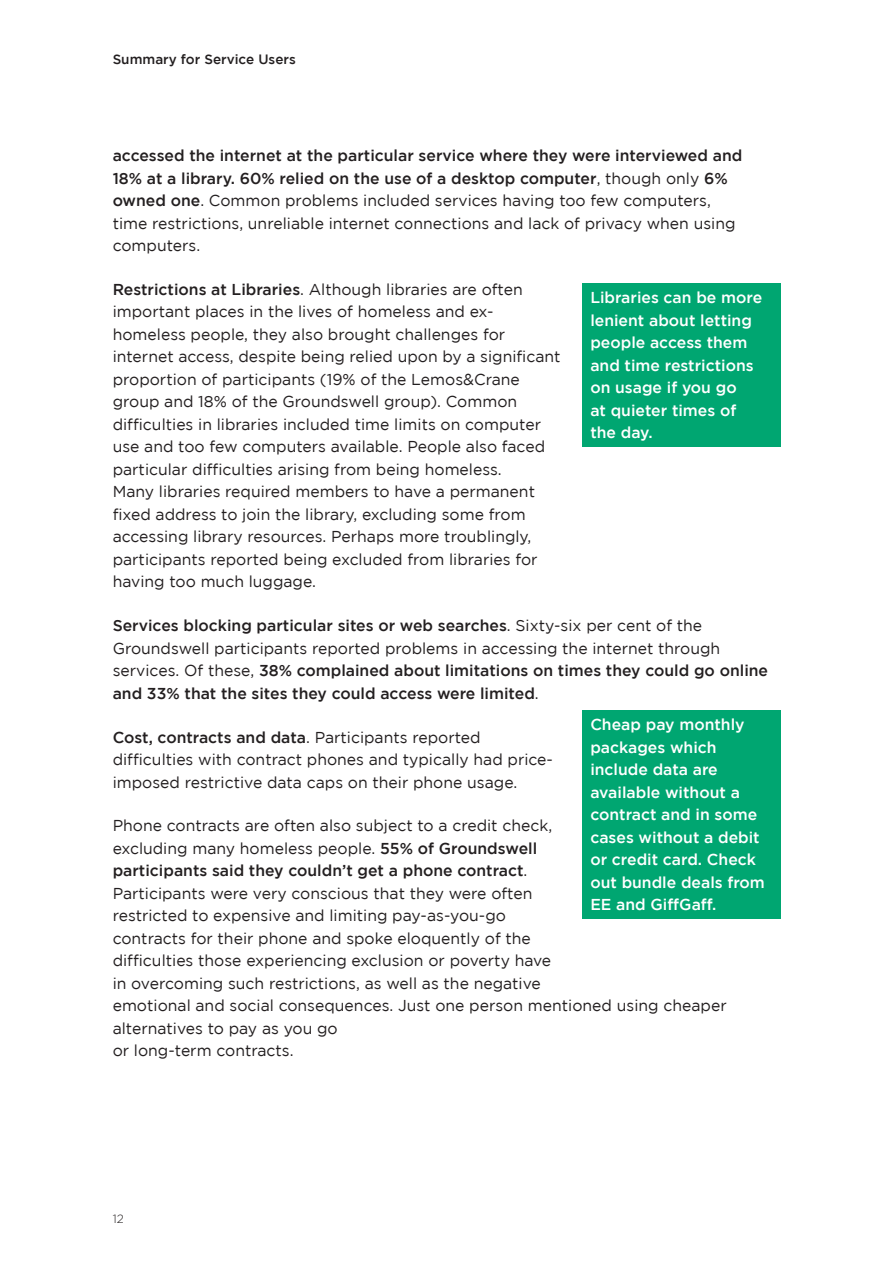
<style>
.page{position:relative;width:893px;height:1263px;background:#fff}
.page>*{position:absolute;margin:0;border:0;box-sizing:border-box;transform-origin:0 0}
.t1{font:15.75px/22.5px "Gotham";color:#231f20}
.t2{font:500 15.75px/22.5px "Gotham";color:#fff}
.t3{font:500 15.75px/22.5px "Gotham";color:#231f20}
.t4{font:500 13.5px "Gotham";color:#231f20}
.t5{font:300 12px "Gotham";color:#231f20}
.s1{font-weight:500}
.s2{font-weight:400}
</style>
<div class="page">
<div style="left:582px;top:283px;width:198px;height:163px;background:#00a671"></div>
<div style="left:582px;top:710px;width:198px;height:209px;background:#00a671"></div>
<p class="t4" style="left:113px;top:51px;width:185px">Summary for Service Users</p>
<p class="t1" style="left:113px;top:144px;width:631px"><span class="s1">accessed the internet at the particular service where they were interviewed and 18% at a library. 60% relied on the use of a desktop computer</span>, though only <span class="s1">6% owned one</span>. Common problems included services having too few computers, time restrictions, unreliable internet connections and lack of privacy when using computers.</p>
<p class="t1" style="left:113px;top:278px;width:449px"><span class="s1">Restrictions at Libraries</span>. Although libraries are often important places in the lives of homeless and ex&shy;homeless people, they also brought challenges for internet access, despite being relied upon by a significant proportion of participants (19% of the Lemos&amp;Crane group and 18% of the Groundswell group). Common difficulties in libraries included time limits on computer use and too few computers available. People also faced particular difficulties arising from being homeless.<br>Many libraries required members to have a permanent fixed address to join the library, excluding some from accessing library resources. Perhaps more troublingly, participants reported being excluded from libraries for having too much luggage.</p>
<p class="t3" style="left:113px;top:614px;width:657px">Services blocking particular sites or web searches<span class="s2">. Sixty-six per cent of the Groundswell participants reported problems in accessing the internet through services. Of these,</span> 38% complained about limitations on times they could go online and 33% that the sites they could access were limited<span class="s2">.</span></p>
<p class="t1" style="left:113px;top:725px;width:442px"><span class="s1">Cost, contracts and data</span>. Participants reported difficulties with contract phones and typically had price&shy;imposed restrictive data caps on their phone usage.</p>
<p class="t1" style="left:113px;top:814px;width:615px">Phone contracts are often also subject to a credit check,<br>excluding many homeless people. <span class="s1">55% of Groundswell<br>participants said they couldn’t get a phone contract</span>.<br>Participants were very conscious that they were often<br>restricted to expensive and limiting pay-as-you-go<br>contracts for their phone and spoke eloquently of the<br>difficulties those experiencing exclusion or poverty have<br>in overcoming such restrictions, as well as the negative<br>emotional and social consequences. Just one person mentioned using cheaper alternatives to pay as you go<br>or long-term contracts.</p>
<p class="t2" style="left:590px;top:286px;width:173px">Libraries can be more lenient about letting people access them and time restrictions on usage if you go<br>at quieter times of the day.</p>
<p class="t2" style="left:590px;top:713px;width:176px">Cheap pay monthly packages which include data are available without a contract and in some cases without a debit or credit card. Check out bundle deals from<br>EE and GiffGaff.</p>
<p class="t5" style="left:113px;top:1212px;width:13px">12</p>
</div>
